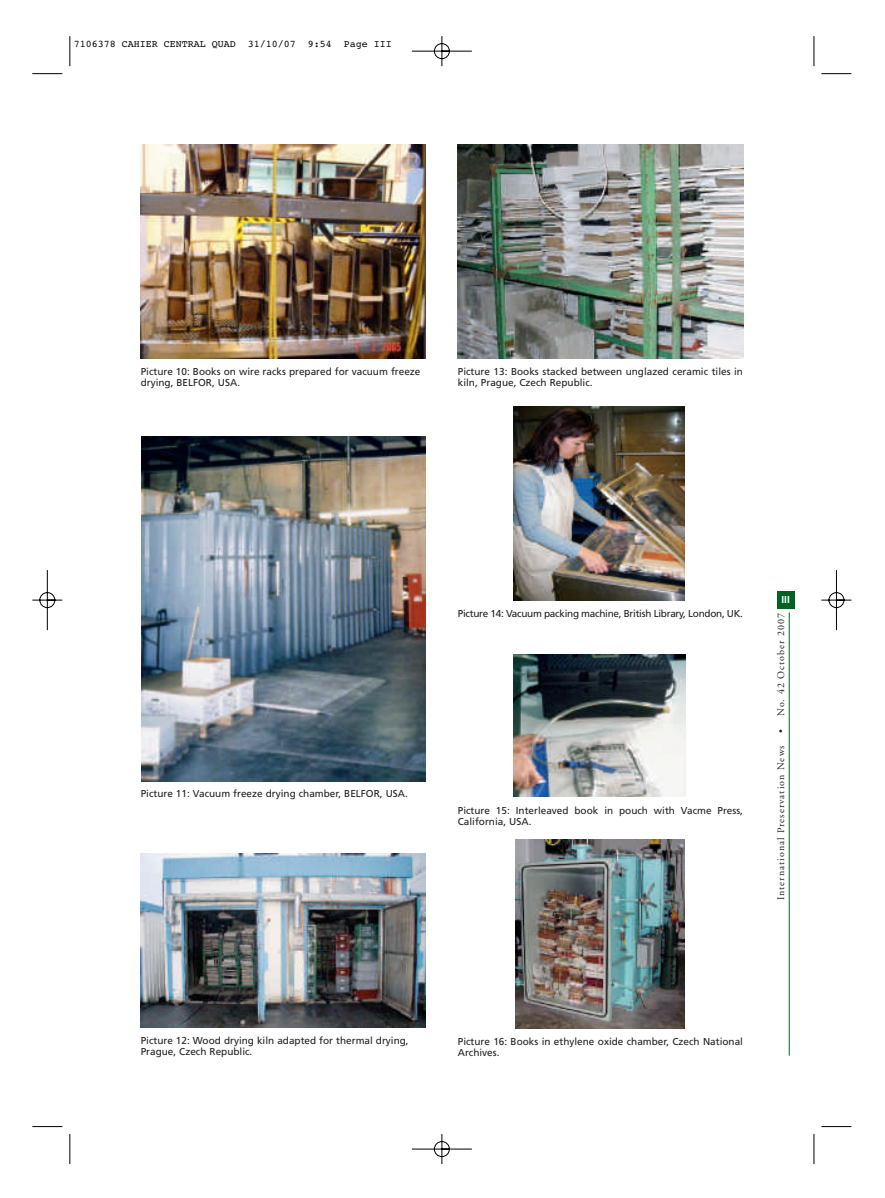
<style>
.page{position:relative;width:885px;height:1198px;background:#fff}
.page>*{position:absolute;margin:0;border:0;box-sizing:border-box;transform-origin:0 0}
.t1{font:10px/11.2px "Frutiger";color:#231f20}
.t2{font:10px "Frutiger";letter-spacing:-.03em;color:#231f20}
.t3{font:10px "Adobe Garamond";letter-spacing:.1em;color:#231f20}
.t4{font:10px "Courier";color:#000}
.t5{font:700 10px "Frutiger";color:#fff}
</style>
<div class="page">
<img style="left:32px;top:36px;width:820px;height:1128px">
<p class="t4" style="left:74px;top:41px;width:320px">7106378 CAHIER CENTRAL QUAD 31/10/07 9:54 Page III</p>
<p class="t1" style="left:141px;top:366px;width:281px">Picture 10: Books on wire racks prepared for vacuum freeze drying, BELFOR, USA.</p>
<p class="t1" style="left:458px;top:366px;width:287px">Picture 13: Books stacked between unglazed ceramic tiles in kiln, Prague, Czech Republic.</p>
<p class="t1" style="left:141px;top:788px;width:269px">Picture 11: Vacuum freeze drying chamber, BELFOR, USA.</p>
<p class="t2" style="left:458px;top:610px;width:287px">Picture 14: Vacuum packing machine, British Library, London, UK.</p>
<p class="t1" style="left:458px;top:805px;width:287px">Picture 15: Interleaved book in pouch with Vacme Press,<br>California, USA.</p>
<p class="t5" style="left:781px;top:595px;width:10px">III</p>
<p class="t3" style="left:777px;top:732px;width:121px;rotate:-90deg">• No. 42 October 2007</p>
<p class="t3" style="left:777px;top:900px;width:156px;rotate:-90deg">International Preservation News</p>
<p class="t1" style="left:141px;top:1035px;width:270px">Picture 12: Wood drying kiln adapted for thermal drying,<br>Prague, Czech Republic.</p>
<p class="t1" style="left:458px;top:1036px;width:287px">Picture 16: Books in ethylene oxide chamber, Czech National<br>Archives.</p>
</div>
